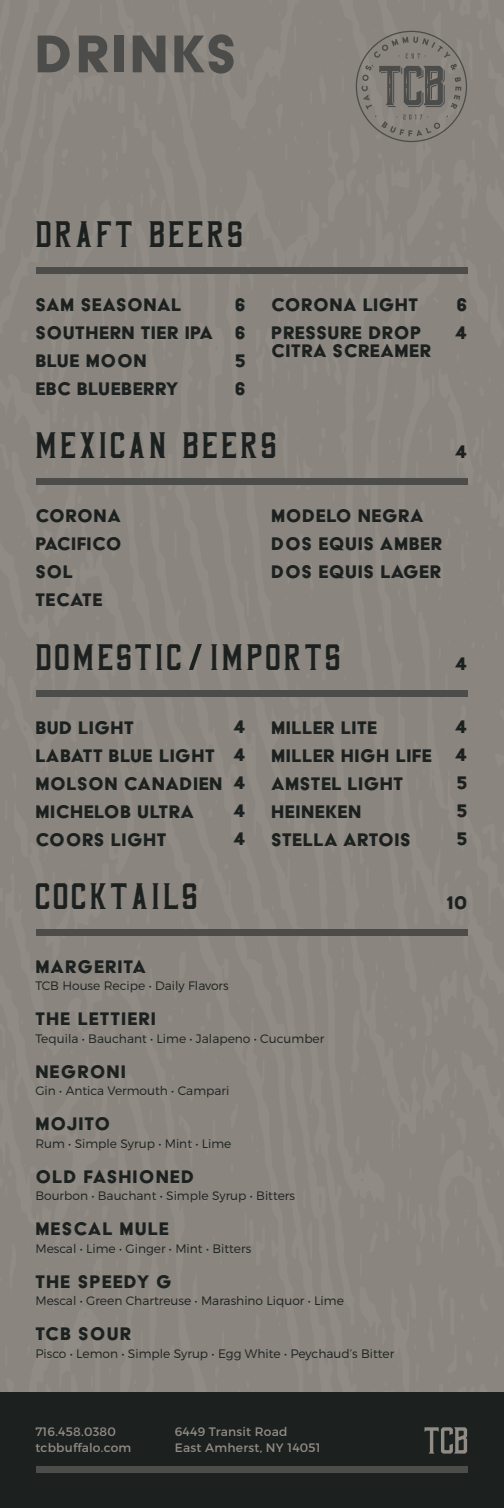
<style>
.page{position:relative;width:504px;height:1508px;background:#fff}
.page>*{position:absolute;margin:0;border:0;box-sizing:border-box;transform-origin:0 0}
.t1{font:61.25px "Acier BAT Text Solid";letter-spacing:.05em;color:#4c4d4b}
.t2{font:36.75px "Old Barrel";letter-spacing:.1em;color:#1c2120}
.t3{font:21px/28px "Acier BAT Text Solid";letter-spacing:.025em;color:#1c2120}
.t4{font:21px "Acier BAT Text Solid";letter-spacing:.05em;color:#1c2120}
.t5{font:300 12.25px "Montserrat";color:#1c2120}
.t6{font:12.25px/15.8px "Montserrat";letter-spacing:.02em;color:#908b84}
</style>
<div class="page">
<div style="left:0;top:0;width:504px;height:1392px;background:#8a857f"></div>
<svg style="left:318px;top:1193px;width:5px;height:15px"></svg>
<svg style="left:84px;top:1311px;width:3px;height:6px"></svg>
<svg style="left:127px;top:25px;width:4px;height:4px"></svg>
<svg style="left:215px;top:346px;width:3px;height:5px"></svg>
<svg style="left:344px;top:445px;width:4px;height:8px"></svg>
<svg style="left:283px;top:259px;width:4px;height:9px"></svg>
<svg style="left:304px;top:237px;width:4px;height:4px"></svg>
<svg style="left:397px;top:1094px;width:10px;height:19px"></svg>
<svg style="left:344px;top:804px;width:2px;height:6px"></svg>
<svg style="left:360px;top:1177px;width:10px;height:10px"></svg>
<svg style="left:68px;top:88px;width:3px;height:5px"></svg>
<svg style="left:432px;top:770px;width:2px;height:6px"></svg>
<svg style="left:466px;top:176px;width:4px;height:6px"></svg>
<svg style="left:23px;top:726px;width:5px;height:4px"></svg>
<svg style="left:62px;top:605px;width:2px;height:6px"></svg>
<div style="left:0;top:1392px;width:504px;height:115px;background:#1c2120"></div>
<div style="left:36px;top:929px;width:431px;height:6px;background:#4c4d4b"></div>
<div style="left:36px;top:1466px;width:431px;height:6px;background:#4c4d4b"></div>
<div style="left:36px;top:268px;width:431px;height:6px;background:#4c4d4b"></div>
<div style="left:36px;top:478px;width:431px;height:7px;background:#4c4d4b"></div>
<div style="left:36px;top:690px;width:431px;height:6px;background:#4c4d4b"></div>
<svg style="left:356px;top:31px;width:111px;height:111px;background:#7f7b75"></svg>
<svg style="left:181px;top:644px;width:21px;height:26px"></svg>
<svg style="left:425px;top:1427px;width:42px;height:26px"></svg>
<h1 class="t1" style="left:35px;top:22px;width:204px">DRINKS</h1>
<h2 class="t2" style="left:35px;top:213px;width:208px">DRAFT BEERS</h2>
<p class="t3" style="left:35px;top:290px;width:179px">SAM SEASONAL<br>SOUTHERN TIER IPA<br>BLUE MOON<br>EBC BLUEBERRY</p>
<p class="t3" style="left:271px;top:290px;width:152px">CORONA LIGHT<br>PRESSURE DROP</p>
<p class="t3" style="left:235px;top:290px;width:12px;text-align:justify">6<br>6<br>5<br>6</p>
<p class="t3" style="left:456px;top:290px;width:13px">6<br>4</p>
<p class="t3" style="left:271px;top:336px;width:161px">CITRA SCREAMER</p>
<h2 class="t2" style="left:35px;top:424px;width:242px">MEXICAN BEERS</h2>
<p class="t3" style="left:456px;top:438px;width:13px">4</p>
<p class="t3" style="left:35px;top:501px;width:88px">CORONA<br>PACIFICO<br>SOL<br>TECATE</p>
<p class="t3" style="left:271px;top:501px;width:172px">MODELO NEGRA<br>DOS EQUIS AMBER<br>DOS EQUIS LAGER</p>
<h2 class="t2" style="left:35px;top:636px;width:306px">DOMESTIC IMPORTS</h2>
<p class="t3" style="left:456px;top:649px;width:13px">4</p>
<p class="t3" style="left:234px;top:712px;width:13px;text-align:justify">4<br>4<br>4<br>4<br>4</p>
<p class="t3" style="left:35px;top:713px;width:189px">BUD LIGHT<br>LABATT BLUE LIGHT<br>MOLSON CANADIEN<br>MICHELOB ULTRA<br>COORS LIGHT</p>
<p class="t3" style="left:271px;top:713px;width:162px">MILLER LITE<br>MILLER HIGH LIFE<br>AMSTEL LIGHT<br>HEINEKEN<br>STELLA ARTOIS</p>
<p class="t3" style="left:456px;top:712px;width:13px;text-align:justify">4<br>4<br>5<br>5<br>5</p>
<h2 class="t2" style="left:35px;top:874px;width:163px">COCKTAILS</h2>
<p class="t4" style="left:35px;top:955px;width:112px">MARGERITA</p>
<p class="t5" style="left:35px;top:978px;width:195px">TCB House Recipe • Daily Flavors</p>
<p class="t4" style="left:35px;top:1007px;width:122px">THE LETTIERI</p>
<p class="t5" style="left:35px;top:1030px;width:291px">Tequila • Bauchant • Lime • Jalapeno • Cucumber</p>
<p class="t4" style="left:35px;top:1060px;width:92px">NEGRONI</p>
<p class="t5" style="left:35px;top:1083px;width:195px">Gin • Antica Vermouth • Campari</p>
<p class="t3" style="left:35px;top:1109px;width:76px">MOJITO</p>
<p class="t5" style="left:35px;top:1135px;width:198px">Rum • Simple Syrup • Mint • Lime</p>
<p class="t4" style="left:35px;top:1165px;width:160px">OLD FASHIONED</p>
<p class="t5" style="left:35px;top:1188px;width:261px">Bourbon • Bauchant • Simple Syrup • Bitters</p>
<p class="t4" style="left:35px;top:1217px;width:135px">MESCAL MULE</p>
<p class="t5" style="left:35px;top:1240px;width:217px">Mescal • Lime • Ginger • Mint • Bitters</p>
<p class="t4" style="left:35px;top:1270px;width:138px">THE SPEEDY G</p>
<p class="t5" style="left:35px;top:1293px;width:310px">Mescal • Green Chartreuse • Marashino Liquor • Lime</p>
<p class="t3" style="left:35px;top:1319px;width:97px">TCB SOUR</p>
<p class="t5" style="left:35px;top:1345px;width:361px">Pisco • Lemon • Simple Syrup • Egg White • Peychaud’s Bitter</p>
<p class="t6" style="left:35px;top:1423px;width:97px">716.458.0380 tcbbuffalo.com</p>
<p class="t6" style="left:175px;top:1423px;width:147px">6449 Transit Road<br>East Amherst, NY 14051</p>
<p class="t3" style="left:447px;top:889px;width:22px">10</p>
</div>
